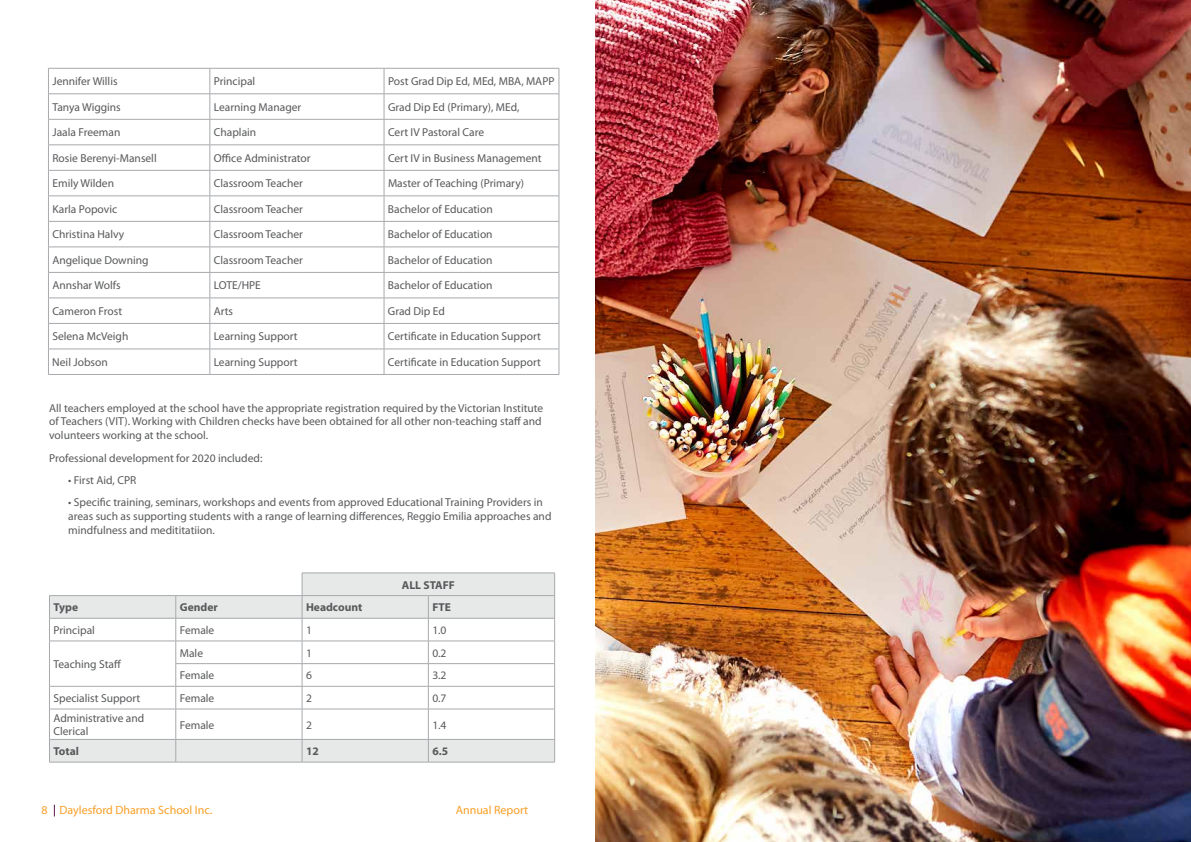
<style>
.page{position:relative;width:1191px;height:842px;background:#fff}
.page>*{position:absolute;margin:0;border:0;box-sizing:border-box;transform-origin:0 0}
.t1{font:12px "Myriad Pro";color:#f99f27}
.t2{font:11.5px/13.8px "Myriad Pro";color:#58595b}
.t3{font:700 11.5px "Myriad Pro";color:#58595b}
</style>
<div class="page">
<hr style="left:48px;top:68px;width:162px;height:1px;background:#a7a9ac">
<hr style="left:210px;top:68px;width:174px;height:1px;background:#a7a9ac">
<hr style="left:384px;top:68px;width:175px;height:1px;background:#a7a9ac">
<hr style="left:48px;top:94px;width:162px;height:1px;background:#a7a9ac">
<hr style="left:210px;top:94px;width:174px;height:1px;background:#a7a9ac">
<hr style="left:384px;top:94px;width:175px;height:1px;background:#a7a9ac">
<hr style="left:48px;top:119px;width:162px;height:1px;background:#a7a9ac">
<hr style="left:210px;top:119px;width:174px;height:1px;background:#a7a9ac">
<hr style="left:384px;top:119px;width:175px;height:1px;background:#a7a9ac">
<hr style="left:48px;top:145px;width:162px;height:1px;background:#a7a9ac">
<hr style="left:210px;top:145px;width:174px;height:1px;background:#a7a9ac">
<hr style="left:384px;top:145px;width:175px;height:1px;background:#a7a9ac">
<hr style="left:48px;top:170px;width:162px;height:1px;background:#a7a9ac">
<hr style="left:210px;top:170px;width:174px;height:1px;background:#a7a9ac">
<hr style="left:384px;top:170px;width:175px;height:1px;background:#a7a9ac">
<hr style="left:48px;top:196px;width:162px;height:1px;background:#a7a9ac">
<hr style="left:210px;top:196px;width:174px;height:1px;background:#a7a9ac">
<hr style="left:384px;top:196px;width:175px;height:1px;background:#a7a9ac">
<hr style="left:48px;top:221px;width:162px;height:1px;background:#a7a9ac">
<hr style="left:210px;top:221px;width:174px;height:1px;background:#a7a9ac">
<hr style="left:384px;top:221px;width:175px;height:1px;background:#a7a9ac">
<hr style="left:48px;top:247px;width:162px;height:1px;background:#a7a9ac">
<hr style="left:210px;top:247px;width:174px;height:1px;background:#a7a9ac">
<hr style="left:384px;top:247px;width:175px;height:1px;background:#a7a9ac">
<hr style="left:48px;top:272px;width:162px;height:1px;background:#a7a9ac">
<hr style="left:210px;top:272px;width:174px;height:1px;background:#a7a9ac">
<hr style="left:384px;top:272px;width:175px;height:1px;background:#a7a9ac">
<hr style="left:48px;top:298px;width:162px;height:1px;background:#a7a9ac">
<hr style="left:210px;top:298px;width:174px;height:1px;background:#a7a9ac">
<hr style="left:384px;top:298px;width:175px;height:1px;background:#a7a9ac">
<hr style="left:48px;top:323px;width:162px;height:1px;background:#a7a9ac">
<hr style="left:210px;top:323px;width:174px;height:1px;background:#a7a9ac">
<hr style="left:384px;top:323px;width:175px;height:1px;background:#a7a9ac">
<hr style="left:48px;top:349px;width:162px;height:1px;background:#a7a9ac">
<svg style="left:48px;top:69px;width:1px;height:305px"></svg>
<hr style="left:210px;top:349px;width:174px;height:1px;background:#a7a9ac">
<svg style="left:210px;top:69px;width:1px;height:305px"></svg>
<hr style="left:384px;top:349px;width:175px;height:1px;background:#a7a9ac">
<svg style="left:384px;top:69px;width:1px;height:305px"></svg>
<svg style="left:558px;top:69px;width:1px;height:305px"></svg>
<hr style="left:48px;top:374px;width:162px;height:1px;background:#a7a9ac">
<hr style="left:210px;top:374px;width:174px;height:1px;background:#a7a9ac">
<hr style="left:384px;top:374px;width:175px;height:1px;background:#a7a9ac">
<svg style="left:50px;top:710px;width:504px;height:52px"></svg>
<svg style="left:49px;top:573px;width:506px;height:136px"></svg>
<hr style="left:49px;top:709px;width:127px;height:1px;background:#a7a9ac">
<hr style="left:49px;top:709px;width:1px;height:30px;background:#a7a9ac">
<hr style="left:176px;top:709px;width:126px;height:1px;background:#a7a9ac">
<hr style="left:175px;top:709px;width:1px;height:30px;background:#a7a9ac">
<hr style="left:302px;top:709px;width:126px;height:1px;background:#a7a9ac">
<hr style="left:302px;top:709px;width:1px;height:30px;background:#a7a9ac">
<hr style="left:428px;top:709px;width:127px;height:1px;background:#a7a9ac">
<hr style="left:428px;top:709px;width:1px;height:30px;background:#a7a9ac">
<hr style="left:554px;top:709px;width:1px;height:30px;background:#a7a9ac">
<hr style="left:49px;top:739px;width:127px;height:1px;background:#a7a9ac">
<svg style="left:49px;top:740px;width:1px;height:22px"></svg>
<hr style="left:176px;top:739px;width:126px;height:1px;background:#a7a9ac">
<svg style="left:175px;top:740px;width:1px;height:22px"></svg>
<hr style="left:302px;top:739px;width:126px;height:1px;background:#a7a9ac">
<svg style="left:302px;top:740px;width:1px;height:22px"></svg>
<hr style="left:428px;top:739px;width:127px;height:1px;background:#a7a9ac">
<svg style="left:428px;top:740px;width:1px;height:22px"></svg>
<svg style="left:554px;top:740px;width:1px;height:22px"></svg>
<hr style="left:49px;top:762px;width:127px;height:1px;background:#a7a9ac">
<hr style="left:176px;top:762px;width:126px;height:1px;background:#a7a9ac">
<hr style="left:302px;top:762px;width:126px;height:1px;background:#a7a9ac">
<hr style="left:428px;top:762px;width:127px;height:1px;background:#a7a9ac">
<img style="left:595px;top:0;width:596px;height:842px">
<p class="t2" style="left:52px;top:74px;width:67px">Jennifer Willis</p>
<p class="t2" style="left:214px;top:74px;width:43px">Principal</p>
<p class="t2" style="left:388px;top:74px;width:168px">Post Grad Dip Ed, MEd, MBA, MAPP</p>
<p class="t2" style="left:52px;top:100px;width:70px">Tanya Wiggins</p>
<p class="t2" style="left:214px;top:100px;width:89px">Learning Manager</p>
<p class="t2" style="left:388px;top:100px;width:133px">Grad Dip Ed (Primary), MEd,</p>
<p class="t2" style="left:52px;top:125px;width:70px">Jaala Freeman</p>
<p class="t2" style="left:214px;top:125px;width:44px">Chaplain</p>
<p class="t2" style="left:388px;top:125px;width:98px">Cert IV Pastoral Care</p>
<p class="t2" style="left:52px;top:151px;width:106px">Rosie Berenyi-Mansell</p>
<p class="t2" style="left:214px;top:151px;width:98px">Office Administrator</p>
<p class="t2" style="left:388px;top:151px;width:155px">Cert IV in Business Management</p>
<p class="t2" style="left:52px;top:176px;width:63px">Emily Wilden</p>
<p class="t2" style="left:214px;top:176px;width:91px">Classroom Teacher</p>
<p class="t2" style="left:388px;top:176px;width:137px">Master of Teaching (Primary)</p>
<p class="t2" style="left:52px;top:202px;width:66px">Karla Popovic</p>
<p class="t2" style="left:214px;top:202px;width:91px">Classroom Teacher</p>
<p class="t2" style="left:388px;top:202px;width:106px">Bachelor of Education</p>
<p class="t2" style="left:52px;top:227px;width:73px">Christina Halvy</p>
<p class="t2" style="left:214px;top:227px;width:91px">Classroom Teacher</p>
<p class="t2" style="left:388px;top:227px;width:106px">Bachelor of Education</p>
<p class="t2" style="left:52px;top:253px;width:98px">Angelique Downing</p>
<p class="t2" style="left:214px;top:253px;width:91px">Classroom Teacher</p>
<p class="t2" style="left:388px;top:253px;width:106px">Bachelor of Education</p>
<p class="t2" style="left:52px;top:278px;width:70px">Annshar Wolfs</p>
<p class="t2" style="left:214px;top:278px;width:49px">LOTE/HPE</p>
<p class="t2" style="left:388px;top:278px;width:106px">Bachelor of Education</p>
<p class="t2" style="left:52px;top:304px;width:71px">Cameron Frost</p>
<p class="t2" style="left:214px;top:304px;width:21px">Arts</p>
<p class="t2" style="left:388px;top:304px;width:59px">Grad Dip Ed</p>
<p class="t2" style="left:52px;top:329px;width:78px">Selena McVeigh</p>
<p class="t2" style="left:214px;top:329px;width:85px">Learning Support</p>
<p class="t2" style="left:388px;top:329px;width:154px">Certificate in Education Support</p>
<p class="t2" style="left:52px;top:355px;width:57px">Neil Jobson</p>
<p class="t2" style="left:214px;top:355px;width:85px">Learning Support</p>
<p class="t2" style="left:388px;top:355px;width:154px">Certificate in Education Support</p>
<p class="t2" style="left:49px;top:401px;width:495px">All teachers employed at the school have the appropriate registration required by the Victorian Institute of Teachers (VIT). Working with Children checks have been obtained for all other non-teaching staff and volunteers working at the school.</p>
<p class="t2" style="left:49px;top:451px;width:215px">Professional development for 2020 included:</p>
<p class="t2" style="left:68px;top:473px;width:70px">• First Aid, CPR</p>
<p class="t2" style="left:68px;top:495px;width:485px">• Specific training, seminars, workshops and events from approved Educational Training Providers in areas such as supporting students with a range of learning differences, Reggio Emilia approaches and mindfulness and medititatiion.</p>
<p class="t3" style="left:402px;top:577px;width:54px">ALL STAFF</p>
<p class="t3" style="left:53px;top:600px;width:26px">Type</p>
<p class="t3" style="left:180px;top:600px;width:40px">Gender</p>
<p class="t3" style="left:306px;top:600px;width:58px">Headcount</p>
<p class="t3" style="left:432px;top:600px;width:20px">FTE</p>
<p class="t2" style="left:53px;top:623px;width:43px">Principal</p>
<p class="t2" style="left:180px;top:623px;width:36px">Female</p>
<p class="t2" style="left:306px;top:623px;width:7px">1</p>
<p class="t2" style="left:432px;top:623px;width:16px">1.0</p>
<p class="t2" style="left:53px;top:657px;width:69px">Teaching Staff</p>
<p class="t2" style="left:180px;top:646px;width:25px">Male</p>
<p class="t2" style="left:306px;top:646px;width:7px">1</p>
<p class="t2" style="left:432px;top:646px;width:16px">0.2</p>
<p class="t2" style="left:180px;top:668px;width:36px">Female</p>
<p class="t2" style="left:306px;top:668px;width:7px">6</p>
<p class="t2" style="left:432px;top:668px;width:16px">3.2</p>
<p class="t2" style="left:53px;top:691px;width:88px">Specialist Support</p>
<p class="t2" style="left:180px;top:691px;width:36px">Female</p>
<p class="t2" style="left:306px;top:691px;width:7px">2</p>
<p class="t2" style="left:432px;top:691px;width:16px">0.7</p>
<p class="t2" style="left:53px;top:711px;width:92px">Administrative and<br>Clerical</p>
<p class="t2" style="left:180px;top:718px;width:36px">Female</p>
<p class="t2" style="left:306px;top:718px;width:7px">2</p>
<p class="t2" style="left:432px;top:718px;width:16px">1.4</p>
<p class="t3" style="left:53px;top:744px;width:27px">Total</p>
<p class="t3" style="left:306px;top:744px;width:14px">12</p>
<p class="t3" style="left:432px;top:744px;width:17px">6.5</p>
<p class="t1" style="left:41px;top:802px;width:8px">8</p>
<p class="t1" style="left:60px;top:803px;width:154px">Daylesford Dharma School Inc.</p>
<p class="t1" style="left:456px;top:803px;width:74px">Annual Report</p>
</div>
